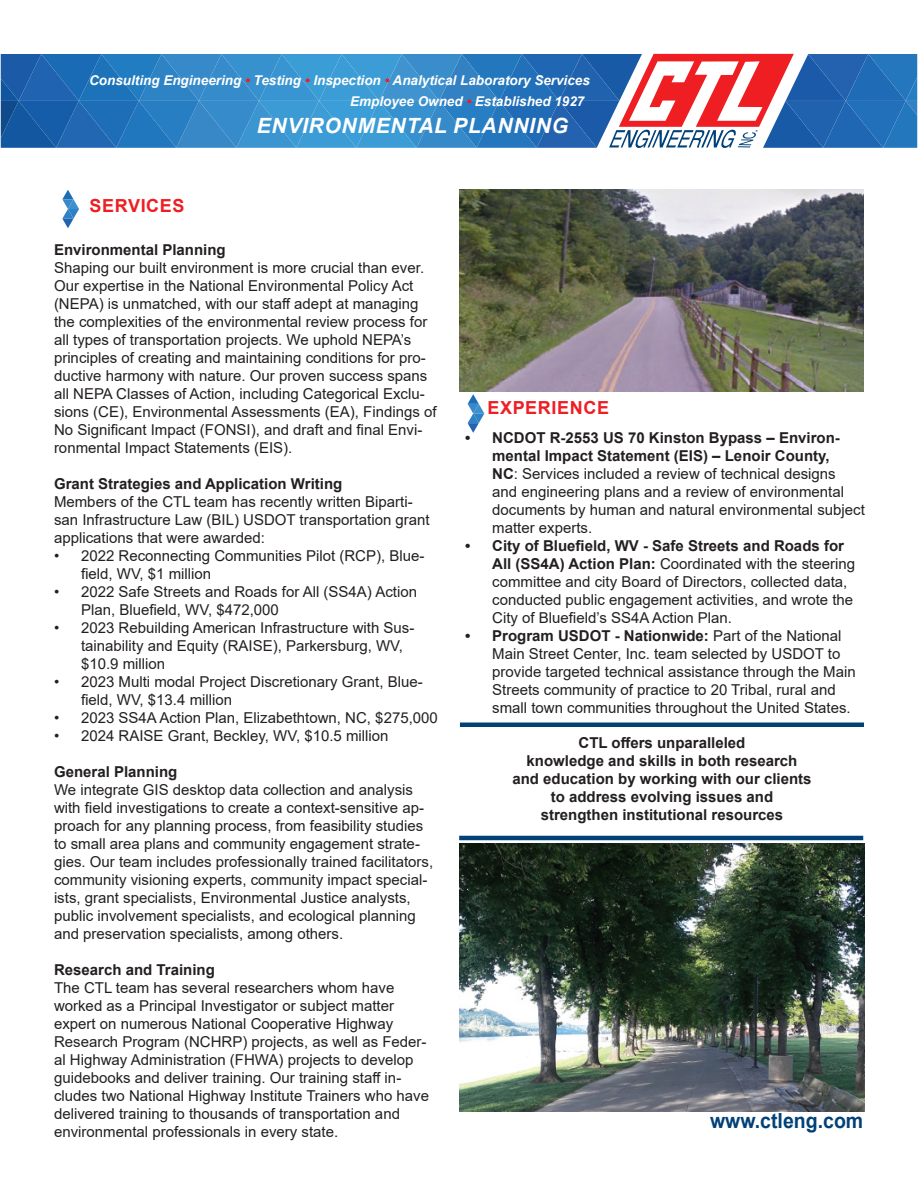
<style>
.page{position:relative;width:918px;height:1188px;background:#fff}
.page>*{position:absolute;margin:0;border:0;box-sizing:border-box;transform-origin:0 0}
.t1{font:italic 700 21px "Arial";letter-spacing:.035em;color:#fff}
.t2{font:700 20.85px "Arial";color:#004178;scale:.93 1}
.t3{font:700 18px "Arial";letter-spacing:.035em;color:#ee1e23}
.t4{font:15px/18px "Arial";color:#231f20}
.t5{font:700 15px "Arial";color:#231f20}
.t6{font:italic 700 13.5px "Arial";color:#fff}
.s1{color:#ee1e23}
.s2{font-weight:700}
</style>
<div class="page">
<svg style="left:0;top:54px;width:918px;height:94px;background:#4d80b9"></svg>
<hr style="left:459px;top:836px;width:404px;height:4px;background:#004178">
<hr style="left:460px;top:723px;width:404px;height:4px;background:#004178">
<img style="left:459px;top:190px;width:404px;height:202px">
<img style="left:460px;top:844px;width:404px;height:268px">
<svg style="left:62px;top:190px;width:17px;height:38px"></svg>
<svg style="left:468px;top:394px;width:16px;height:39px"></svg>
<p class="t6" style="left:89px;top:72px;width:502px">Consulting Engineering <span class="s1">•</span> Testing <span class="s1">•</span> Inspection <span class="s1">•</span> Analytical Laboratory Services</p>
<p class="t6" style="left:350px;top:93px;width:236px">Employee Owned <span class="s1">•</span> Established 1927</p>
<p class="t1" style="left:257px;top:112px;width:313px">ENVIRONMENTAL PLANNING</p>
<p class="t3" style="left:89px;top:193px;width:97px">SERVICES</p>
<p class="t5" style="left:54px;top:239px;width:173px">Environmental Planning</p>
<p class="t4" style="left:54px;top:258px;width:384px">Shaping our built environment is more crucial than ever.<br>Our expertise in the National Environmental Policy Act (NEPA) is unmatched, with our staff adept at managing the complexities of the environmental review process for all types of transportation projects. We uphold NEPA’s principles of creating and maintaining conditions for pro&shy;ductive harmony with nature. Our proven success spans all NEPA Classes of Action, including Categorical Exclu&shy;sions (CE), Environmental Assessments (EA), Findings of No Significant Impact (FONSI), and draft and final Envi&shy;ronmental Impact Statements (EIS).</p>
<p class="t5" style="left:54px;top:473px;width:290px">Grant Strategies and Application Writing</p>
<p class="t4" style="left:54px;top:492px;width:377px">Members of the CTL team has recently written Biparti&shy;san Infrastructure Law (BIL) USDOT transportation grant applications that were awarded:</p>
<p class="t4" style="left:81px;top:546px;width:345px;text-indent:-27px">• 2022 Reconnecting Communities Pilot (RCP), Blue&shy;field, WV, $1 million</p>
<p class="t4" style="left:81px;top:582px;width:338px;text-indent:-27px">• 2022 Safe Streets and Roads for All (SS4A) Action<br>Plan, Bluefield, WV, $472,000</p>
<p class="t4" style="left:81px;top:618px;width:335px;text-indent:-27px">• 2023 Rebuilding American Infrastructure with Sus&shy;tainability and Equity (RAISE), Parkersburg, WV, $10.9 million</p>
<p class="t4" style="left:81px;top:672px;width:343px;text-indent:-27px">• 2023 Multi modal Project Discretionary Grant, Blue&shy;field, WV, $13.4 million</p>
<p class="t4" style="left:54px;top:708px;width:385px">• 2023 SS4A Action Plan, Elizabethtown, NC, $275,000</p>
<p class="t4" style="left:54px;top:726px;width:336px">• 2024 RAISE Grant, Beckley, WV, $10.5 million</p>
<p class="t5" style="left:54px;top:761px;width:125px">General Planning</p>
<p class="t4" style="left:54px;top:780px;width:381px">We integrate GIS desktop data collection and analysis with field investigations to create a context-sensitive ap&shy;proach for any planning process, from feasibility studies to small area plans and community engagement strate&shy;gies. Our team includes professionally trained facilitators, community visioning experts, community impact special&shy;ists, grant specialists, Environmental Justice analysts, public involvement specialists, and ecological planning and preservation specialists, among others.</p>
<p class="t5" style="left:54px;top:959px;width:162px">Research and Training</p>
<p class="t4" style="left:54px;top:978px;width:377px">The CTL team has several researchers whom have worked as a Principal Investigator or subject matter expert on numerous National Cooperative Highway Research Program (NCHRP) projects, as well as Feder&shy;al Highway Administration (FHWA) projects to develop guidebooks and deliver training. Our training staff in&shy;cludes two National Highway Institute Trainers who have delivered training to thousands of transportation and environmental professionals in every state.</p>
<p class="t3" style="left:487px;top:395px;width:123px">EXPERIENCE</p>
<p class="t4" style="left:492px;top:429px;width:374px;text-indent:-27px"><span class="s2">• NCDOT R-2553 US 70 Kinston Bypass – Environ&shy;mental Impact Statement (EIS) – Lenoir County,<br>NC</span>: Services included a review of technical designs<br>and engineering plans and a review of environmental documents by human and natural environmental subject matter experts.</p>
<p class="t4" style="left:492px;top:537px;width:364px;text-indent:-27px"><span class="s2">• City of Bluefield, WV - Safe Streets and Roads for All (SS4A) Action Plan:</span> Coordinated with the steering committee and city Board of Directors, collected data, conducted public engagement activities, and wrote the City of Bluefield’s SS4A Action Plan.</p>
<p class="t4" style="left:492px;top:627px;width:365px;text-indent:-27px"><span class="s2">• Program USDOT - Nationwide:</span> Part of the National Main Street Center, Inc. team selected by USDOT to provide targeted technical assistance through the Main Streets community of practice to 20 Tribal, rural and small town communities throughout the United States.</p>
<p class="t5" style="left:579px;top:732px;width:168px">CTL offers unparalleled</p>
<p class="t5" style="left:527px;top:750px;width:272px">knowledge and skills in both research</p>
<p class="t5" style="left:512px;top:768px;width:301px">and education by working with our clients</p>
<p class="t5" style="left:551px;top:786px;width:224px">to address evolving issues and</p>
<p class="t5" style="left:541px;top:804px;width:244px">strengthen institutional resources</p>
<p class="t2" style="left:710px;top:1106px;width:166px">www.ctleng.com</p>
</div>
